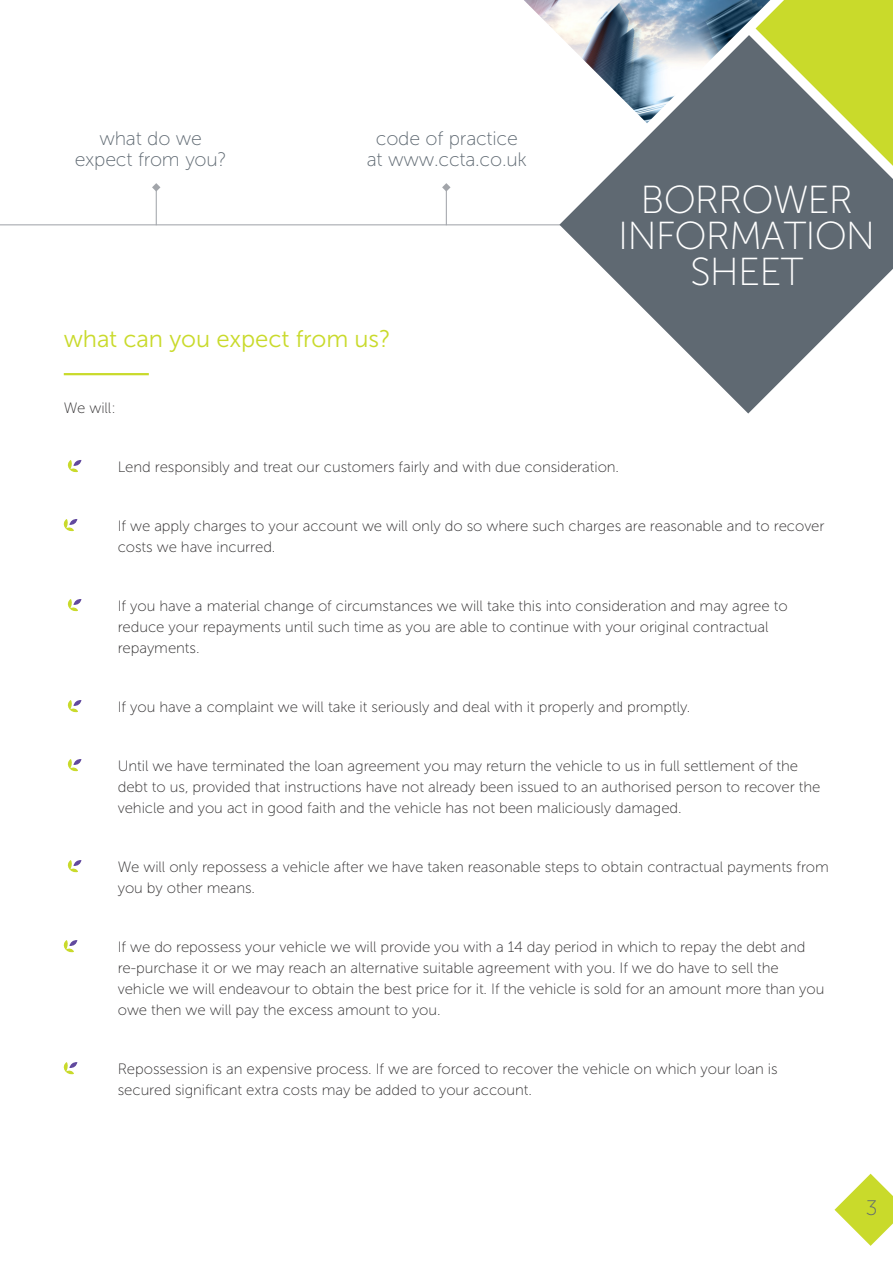
<style>
.page{position:relative;width:893px;height:1263px;background:#fff}
.page>*{position:absolute;margin:0;border:0;box-sizing:border-box;transform-origin:0 0}
.Front_Section_Text{font:39px/36px "Museo Sans 100";letter-spacing:-.025em;color:#fff;text-align:center}
.body_copy1{font:24px "Museo Sans 300";letter-spacing:-.005em;color:#c9da2b}
.t1{font:21px "Museo Sans 100";color:#5f6972}
.Front_Section_Text-2{font:19.5px "Museo Sans 100";letter-spacing:-.01em;color:#5f6972}
.body_copy1-2{font:15px/21px "Museo Sans 100";letter-spacing:-.005em;color:#312f30}
</style>
<div class="page">
<hr style="left:0;top:224px;width:893px;height:1px;background:#a2a5aa">
<hr style="left:156px;top:187px;width:1px;height:38px;background:#a2a5aa">
<hr style="left:446px;top:187px;width:1px;height:38px;background:#a2a5aa">
<svg style="left:152px;top:183px;width:8px;height:9px"></svg>
<svg style="left:442px;top:183px;width:9px;height:9px"></svg>
<svg style="left:559px;top:123px;width:334px;height:291px;fill:#5f6972"></svg>
<svg style="left:756px;top:0;width:137px;height:166px;background:#abb951"></svg>
<img style="left:524px;top:0;width:246px;height:123px">
<svg style="left:834px;top:1174px;width:59px;height:72px"></svg>
<svg style="left:67px;top:460px;width:14px;height:13px"></svg>
<svg style="left:63px;top:519px;width:14px;height:13px"></svg>
<svg style="left:67px;top:599px;width:14px;height:13px"></svg>
<svg style="left:67px;top:700px;width:14px;height:13px"></svg>
<svg style="left:67px;top:759px;width:14px;height:13px"></svg>
<svg style="left:67px;top:860px;width:14px;height:13px"></svg>
<svg style="left:63px;top:940px;width:14px;height:13px"></svg>
<svg style="left:63px;top:1062px;width:14px;height:13px"></svg>
<hr style="left:64px;top:373px;width:85px;height:2px;background:#c9da2b">
<p class="Front_Section_Text-2" style="left:99px;top:128px;width:104px">what do we</p>
<p class="Front_Section_Text-2" style="left:75px;top:149px;width:154px">expect from you?</p>
<p class="Front_Section_Text-2" style="left:376px;top:128px;width:143px">code of practice</p>
<p class="Front_Section_Text-2" style="left:367px;top:149px;width:161px">at www.ccta.co.uk</p>
<p class="body_copy1" style="left:64px;top:325px;width:328px">what can you expect from us?</p>
<p class="body_copy1-2" style="left:64px;top:398px;width:53px">We will:</p>
<p class="Front_Section_Text" style="left:618px;top:182px;width:259px">BORROWER<br>INFORMATION<br>SHEET</p>
<p class="body_copy1-2" style="left:118px;top:457px;width:503px">Lend responsibly and treat our customers fairly and with due consideration.</p>
<p class="body_copy1-2" style="left:118px;top:516px;width:708px">If we apply charges to your account we will only do so where such charges are reasonable and to recover costs we have incurred.</p>
<p class="body_copy1-2" style="left:118px;top:596px;width:671px">If you have a material change of circumstances we will take this into consideration and may agree to reduce your repayments until such time as you are able to continue with your original contractual repayments.</p>
<p class="body_copy1-2" style="left:118px;top:697px;width:574px">If you have a complaint we will take it seriously and deal with it properly and promptly.</p>
<p class="body_copy1-2" style="left:118px;top:756px;width:704px">Until we have terminated the loan agreement you may return the vehicle to us in full settlement of the debt to us, provided that instructions have not already been issued to an authorised person to recover the vehicle and you act in good faith and the vehicle has not been maliciously damaged.</p>
<p class="body_copy1-2" style="left:118px;top:857px;width:712px">We will only repossess a vehicle after we have taken reasonable steps to obtain contractual payments from you by other means.</p>
<p class="body_copy1-2" style="left:118px;top:937px;width:708px">If we do repossess your vehicle we will provide you with a 14 day period in which to repay the debt and re-purchase it or we may reach an alternative suitable agreement with you. If we do have to sell the vehicle we will endeavour to obtain the best price for it. If the vehicle is sold for an amount more than you owe then we will pay the excess amount to you.</p>
<p class="body_copy1-2" style="left:118px;top:1059px;width:661px">Repossession is an expensive process. If we are forced to recover the vehicle on which your loan is secured significant extra costs may be added to your account.</p>
<p class="t1" style="left:866px;top:1196px;width:13px">3</p>
</div>
